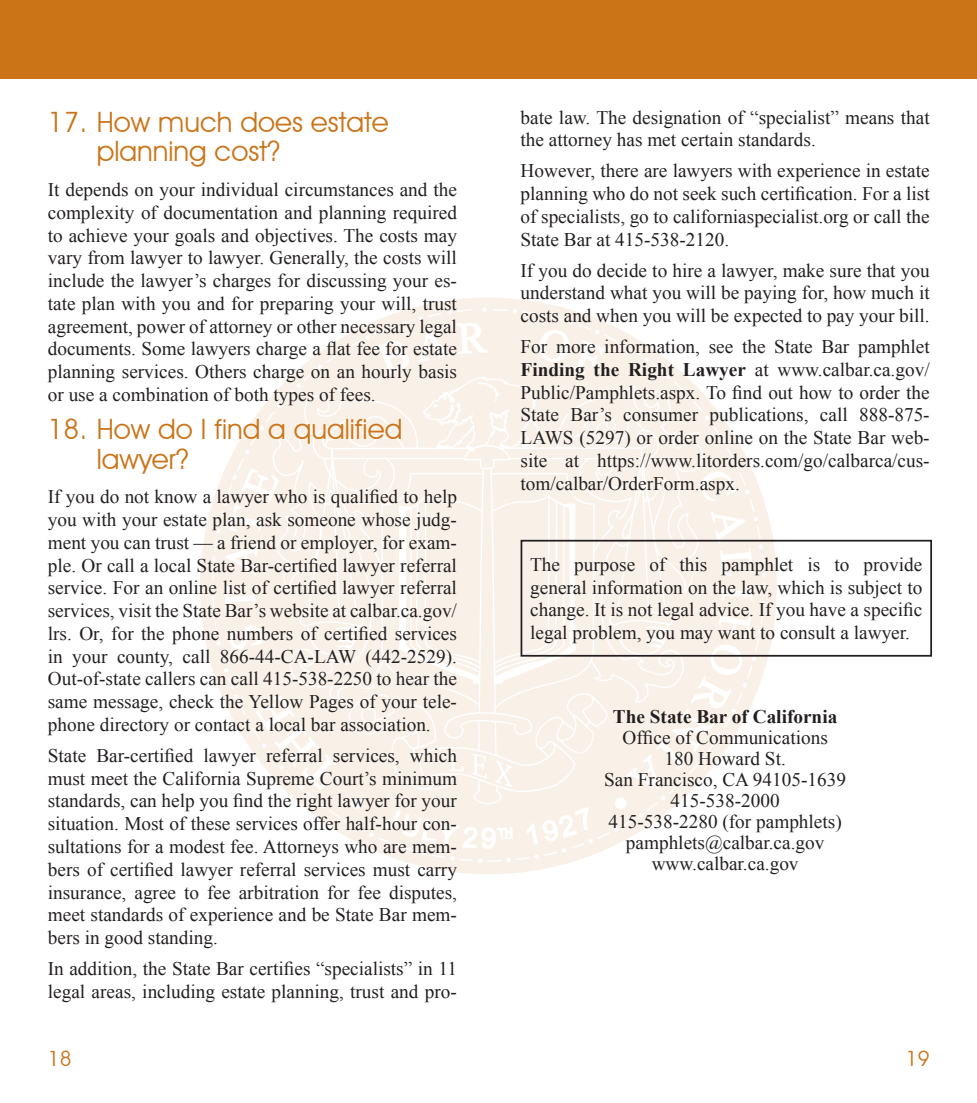
<style>
.page{position:relative;width:977px;height:1103px;background:#fff}
.page>*{position:absolute;margin:0;border:0;box-sizing:border-box;transform-origin:0 0}
.Heading{font:28px/29.8px "Avant Garde IT Cby BT";color:#cb7317}
.t1{font:21px "Avant Garde IT Cby BT";color:#cb7317}
.Body_2{font:19.25px/22.8px "Times New Roman";color:#231f20;text-align:justify}
.s1{font-weight:700}
</style>
<div class="page">
<div style="left:0;top:0;width:488px;height:79px;background:#cb7317"></div>
<div style="left:488px;top:0;width:488px;height:79px;background:#cb7317"></div>
<svg style="left:200px;top:298px;width:577px;height:576px"></svg>
<svg style="left:210px;top:307px;width:555px;height:556px"></svg>
<div style="left:520px;top:540px;width:412px;height:116px;border:2px solid #231f20"></div>
<p class="Heading" style="left:97px;top:106px;width:293px;text-indent:-49px">17. How much does estate planning cost?</p>
<p class="Body_2" style="left:48px;top:178px;width:410px">It depends on your individual circumstances and the complexity of documentation and planning required to achieve your goals and objectives. The costs may vary from lawyer to lawyer. Generally, the costs will include the lawyer’s charges for discussing your es&shy;tate plan with you and for preparing your will, trust agreement, power of attorney or other necessary legal documents. Some lawyers charge a flat fee for estate planning services. Others charge on an hourly basis or use a combination of both types of fees.</p>
<p class="Heading" style="left:97px;top:414px;width:307px;text-indent:-49px">18. How do I find a qualified lawyer?</p>
<p class="Body_2" style="left:48px;top:485px;width:410px">If you do not know a lawyer who is qualified to help you with your estate plan, ask someone whose judg&shy;ment you can trust — a friend or employer, for exam&shy;ple. Or call a local State Bar-certified lawyer referral service. For an online list of certified lawyer referral services, visit the State Bar’s website at calbar.ca.gov/ lrs. Or, for the phone numbers of certified services in your county, call 866-44-CA-LAW (442-2529).<br>Out-of-state callers can call 415-538-2250 to hear the same message, check the Yellow Pages of your tele&shy;phone directory or contact a local bar association.</p>
<p class="Body_2" style="left:48px;top:743px;width:410px">State Bar-certified lawyer referral services, which must meet the California Supreme Court’s minimum standards, can help you find the right lawyer for your situation. Most of these services offer half-hour con&shy;sultations for a modest fee. Attorneys who are mem&shy;bers of certified lawyer referral services must carry insurance, agree to fee arbitration for fee disputes, meet standards of experience and be State Bar mem&shy;bers in good standing.</p>
<p class="Body_2" style="left:48px;top:956px;width:410px">In addition, the State Bar certifies “specialists” in 11 legal areas, including estate planning, trust and pro-</p>
<p class="Body_2" style="left:520px;top:105px;width:410px">bate law. The designation of “specialist” means that the attorney has met certain standards.</p>
<p class="Body_2" style="left:520px;top:159px;width:410px">However, there are lawyers with experience in estate planning who do not seek such certification. For a list of specialists, go to californiaspecialist.org or call the State Bar at 415-538-2120.</p>
<p class="Body_2" style="left:520px;top:258px;width:410px">If you do decide to hire a lawyer, make sure that you understand what you will be paying for, how much it costs and when you will be expected to pay your bill.</p>
<p class="Body_2" style="left:520px;top:335px;width:410px">For more information, see the State Bar pamphlet <span class="s1">Finding the Right Lawyer</span> at www.calbar.ca.gov/ Public/Pamphlets.aspx. To find out how to order the State Bar’s consumer publications, call 888-875- LAWS (5297) or order online on the State Bar web&shy;site at https://www.litorders.com/go/calbarca/cus&shy;tom/calbar/OrderForm.aspx.</p>
<p class="Body_2" style="left:530px;top:552px;width:394px">The purpose of this pamphlet is to provide general information on the law, which is subject to change. It is not legal advice. If you have a specific legal problem, you may want to consult a lawyer.</p>
<p class="Body_2" style="left:604px;top:706px;width:243px;line-height:21px;text-align:center"><span class="s1">The State Bar of California<br></span>Office of Communications<br>180 Howard St.<br>San Francisco, CA 94105-1639<br>415-538-2000<br>415-538-2280 (for pamphlets) pamphlets@calbar.ca.gov www.calbar.ca.gov</p>
<p class="t1" style="left:48px;top:1045px;width:25px">18</p>
<p class="t1" style="left:906px;top:1045px;width:25px">19</p>
</div>
